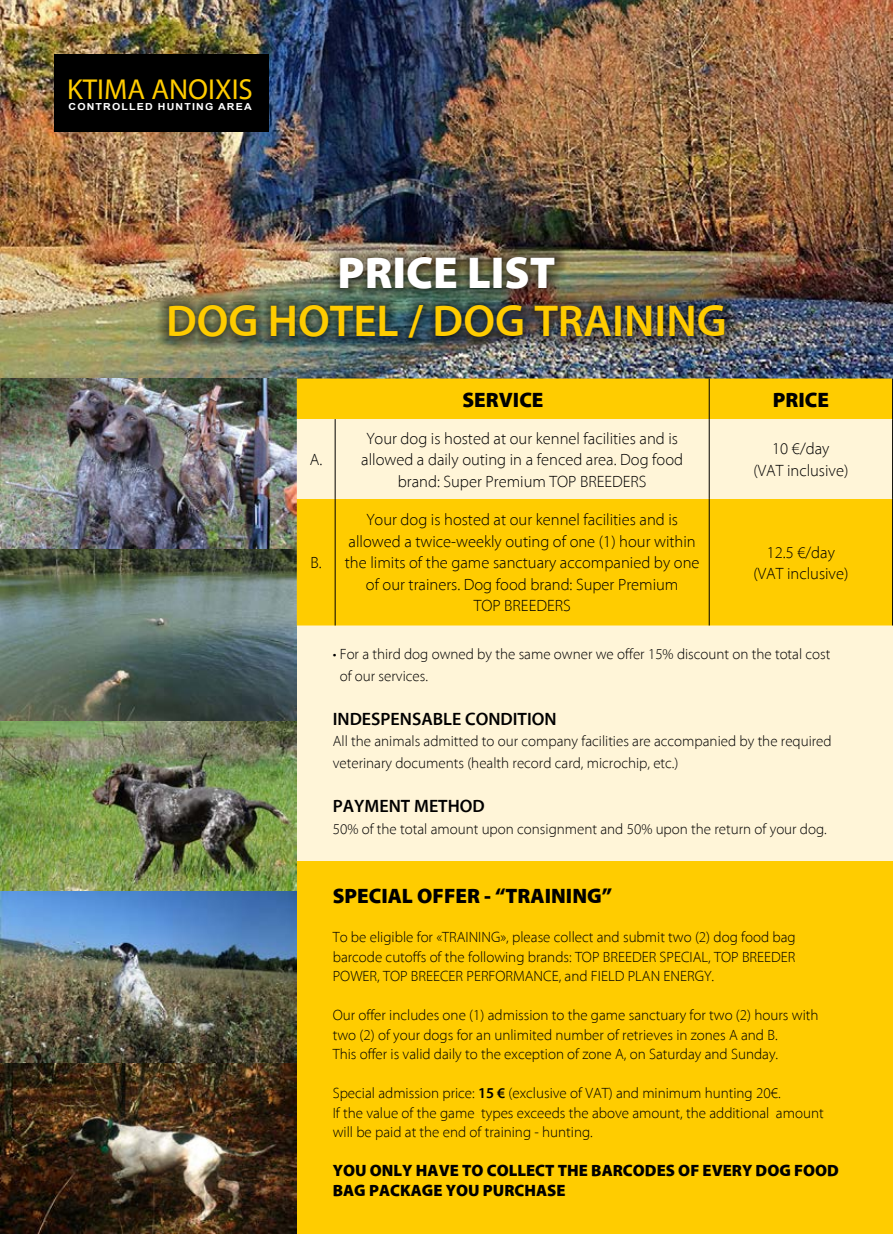
<style>
.page{position:relative;width:893px;height:1234px;background:#fff}
.page>*{position:absolute;margin:0;border:0;box-sizing:border-box;transform-origin:0 0}
.t1{font:600 45px "Myriad Pro";color:#fc0}
.t2{font:900 45px "Myriad Pro";color:#fff}
.t3{font:28.95px "Myriad Pro";color:#fc0}
.t4{font:900 21px "Myriad Pro";color:#000}
.t5{font:600 18px "Myriad Pro";color:#000}
.t6{font:300 16.5px/21.5px "Myriad Pro";color:#000;text-align:center}
.t7{font:900 16.5px/19.5px "Myriad Pro";color:#000}
.t8{font:300 15px/19.5px "Myriad Pro";color:#000}
.t9{font:700 9.6px "Arial";letter-spacing:.11em;color:#fff;scale:1.1 1}
.s1{font-weight:600}
</style>
<div class="page">
<div style="left:297px;top:378px;width:596px;height:483px;background:#fff5d8"></div>
<div style="left:297px;top:861px;width:596px;height:372px;background:#fc0"></div>
<img style="left:0;top:0;width:893px;height:378px">
<img style="left:156px;top:245px;width:581px;height:105px">
<img style="left:0;top:378px;width:297px;height:855px">
<div style="left:297px;top:378px;width:595px;height:247px;background:#fc0"></div>
<svg style="left:297px;top:419px;width:595px;height:80px"></svg>
<hr style="left:335px;top:419px;width:1px;height:80px;background:#000">
<hr style="left:335px;top:499px;width:1px;height:126px;background:#000">
<hr style="left:709px;top:378px;width:1px;height:41px;background:#000">
<hr style="left:892px;top:378px;width:1px;height:41px;background:#000">
<hr style="left:709px;top:419px;width:1px;height:80px;background:#000">
<hr style="left:892px;top:419px;width:1px;height:80px;background:#000">
<hr style="left:709px;top:499px;width:1px;height:126px;background:#000">
<hr style="left:892px;top:499px;width:1px;height:126px;background:#000">
<div style="left:54px;top:54px;width:214px;height:77px;background:#000"></div>
<h2 class="t3" style="left:67px;top:73px;width:187px">KTIMA ANOIXIS</h2>
<p class="t9" style="left:69px;top:100px;width:168px">CONTROLLED HUNTING AREA</p>
<h1 class="t2" style="left:338px;top:247px;width:219px">PRICE LIST</h1>
<h1 class="t1" style="left:166px;top:296px;width:562px">DOG HOTEL / DOG TRAINING</h1>
<p class="t6" style="left:310px;top:449px;width:14px">A.</p>
<p class="t6" style="left:310px;top:552px;width:13px">B.</p>
<h3 class="t4" style="left:462px;top:387px;width:83px">SERVICE</h3>
<h3 class="t4" style="left:773px;top:387px;width:58px">PRICE</h3>
<p class="t6" style="left:361px;top:427px;width:323px">Your dog is hosted at our kennel facilities and is allowed a daily outing in a fenced area. Dog food brand: Super Premium TOP BREEDERS</p>
<p class="t6" style="left:753px;top:438px;width:97px">10 €/day<br>(VAT inclusive)</p>
<p class="t6" style="left:345px;top:509px;width:356px">Your dog is hosted at our kennel facilities and is allowed a twice-weekly outing of one (1) hour within the limits of the game sanctuary accompanied by one of our trainers. Dog food brand: Super Premium<br>TOP BREEDERS</p>
<p class="t6" style="left:753px;top:541px;width:97px">12.5 €/day (VAT inclusive)</p>
<p class="t8" style="left:340px;top:643px;width:492px;line-height:21.9px;text-indent:-7px">• For a third dog owned by the same owner we offer 15% discount on the total cost of our services.</p>
<p class="t5" style="left:333px;top:708px;width:225px">INDESPENSABLE CONDITION</p>
<p class="t8" style="left:333px;top:730px;width:500px;line-height:21.9px">All the animals admitted to our company facilities are accompanied by the required veterinary documents (health record card, microchip, etc.)</p>
<p class="t5" style="left:333px;top:796px;width:154px">PAYMENT METHOD</p>
<p class="t8" style="left:333px;top:819px;width:496px">50% of the total amount upon consignment and 50% upon the return of your dog.</p>
<h3 class="t4" style="left:333px;top:883px;width:281px">SPECIAL OFFER - “TRAINING”</h3>
<p class="t8" style="left:333px;top:927px;width:464px;text-align:justify">To be eligible for «TRAINING», please collect and submit two (2) dog food bag barcode cutoffs of the following brands: TOP BREEDER SPECIAL, TOP BREEDER POWER, TOP BREECER PERFORMANCE, and FIELD PLAN ENERGY.</p>
<p class="t8" style="left:333px;top:1005px;width:487px">Our offer includes one (1) admission to the game sanctuary for two (2) hours with two (2) of your dogs for an unlimited number of retrieves in zones A and B.<br>This offer is valid daily to the exception of zone A, on Saturday and Sunday.</p>
<p class="t8" style="left:333px;top:1083px;width:492px">Special admission price: <span class="s1">15 €</span> (exclusive of VAT) and minimum hunting 20€.<br>If the value of the game types exceeds the above amount, the additional amount will be paid at the end of training - hunting.</p>
<p class="t7" style="left:333px;top:1160px;width:508px">YOU ONLY HAVE TO COLLECT THE BARCODES OF EVERY DOG FOOD<br>BAG PACKAGE YOU PURCHASE</p>
</div>
